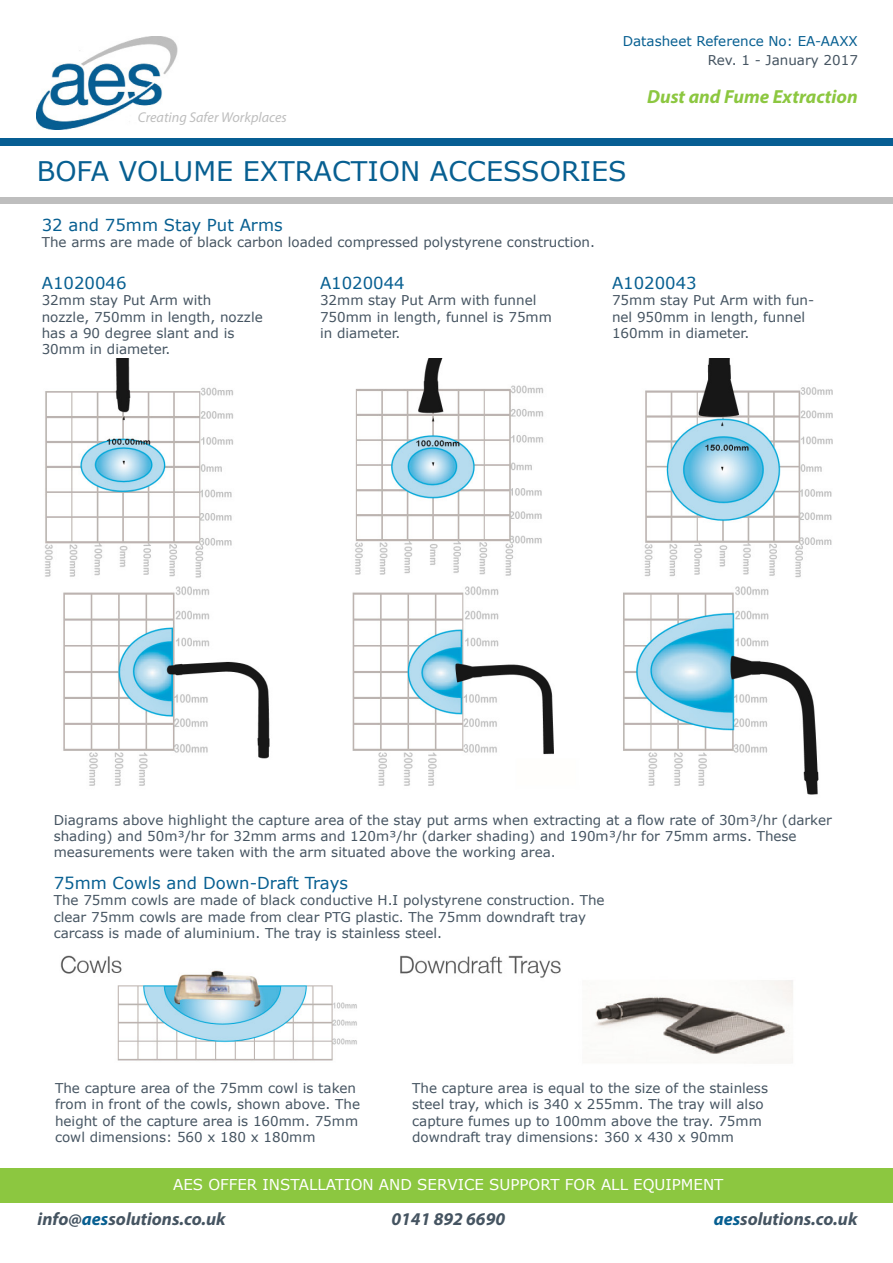
<style>
.page{position:relative;width:893px;height:1263px;background:#fff}
.page>*{position:absolute;margin:0;border:0;box-sizing:border-box;transform-origin:0 0}
.t1{font:27px "Verdana";color:#075f91}
.t2{font:italic 700 19.05px "Myriad Pro";color:#8cc740}
.t3{font:italic 700 18px "Myriad Pro";color:#455461}
.t4{font:16.5px "Verdana";color:#075f91}
.t5{font:15px "Verdana";color:#fff}
.t6{font:italic 14.25px "Myriad Pro";color:#bebebe}
.t7{font:13.5px/16.2px "Verdana";color:#455461}
.t8{font:13.5px "Verdana";color:#075f91}
.s1{color:#075f91}
</style>
<div class="page">
<img style="left:37px;top:36px;width:141px;height:93px">
<div style="left:0;top:138px;width:893px;height:8px;background:#075e93"></div>
<div style="left:0;top:198px;width:893px;height:6px;background:#bebebe"></div>
<div style="left:0;top:1169px;width:893px;height:34px;background:#8cc740"></div>
<img style="left:45px;top:358px;width:788px;height:220px">
<img style="left:63px;top:586px;width:756px;height:209px">
<img style="left:60px;top:955px;width:733px;height:108px">
<p class="t6" style="left:138px;top:108px;width:151px">Creating Safer Workplaces</p>
<p class="t8" style="left:623px;top:32px;width:237px">Datasheet Reference No: EA-AAXX</p>
<p class="t7" style="left:708px;top:52px;width:152px">Rev. 1 - January 2017</p>
<p class="t2" style="left:647px;top:84px;width:212px">Dust and Fume Extraction</p>
<p class="t1" style="left:37px;top:153px;width:591px">BOFA VOLUME EXTRACTION ACCESSORIES</p>
<p class="t4" style="left:42px;top:214px;width:242px">32 and 75mm Stay Put Arms</p>
<p class="t7" style="left:42px;top:234px;width:555px">The arms are made of black carbon loaded compressed polystyrene construction.</p>
<p class="t4" style="left:42px;top:272px;width:86px">A1020046</p>
<p class="t7" style="left:42px;top:292px;width:222px">32mm stay Put Arm with<br>nozzle, 750mm in length, nozzle has a 90 degree slant and is<br>30mm in diameter.</p>
<p class="t4" style="left:320px;top:272px;width:86px">A1020044</p>
<p class="t7" style="left:320px;top:292px;width:233px">32mm stay Put Arm with funnel<br>750mm in length, funnel is 75mm in diameter.</p>
<p class="t4" style="left:612px;top:272px;width:86px">A1020043</p>
<p class="t7" style="left:612px;top:292px;width:204px">75mm stay Put Arm with fun&shy;nel 950mm in length, funnel<br>160mm in diameter.</p>
<p class="t7" style="left:54px;top:812px;width:780px">Diagrams above highlight the capture area of the stay put arms when extracting at a flow rate of 30m³/hr (darker shading) and 50m³/hr for 32mm arms and 120m³/hr (darker shading) and 190m³/hr for 75mm arms. These measurements were taken with the arm situated above the working area.</p>
<p class="t4" style="left:54px;top:872px;width:296px">75mm Cowls and Down-Draft Trays</p>
<p class="t7" style="left:54px;top:892px;width:552px">The 75mm cowls are made of black conductive H.I polystyrene construction. The clear 75mm cowls are made from clear PTG plastic. The 75mm downdraft tray carcass is made of aluminium. The tray is stainless steel.</p>
<p class="t7" style="left:55px;top:1080px;width:307px">The capture area of the 75mm cowl is taken from in front of the cowls, shown above. The height of the capture area is 160mm. 75mm cowl dimensions: 560 x 180 x 180mm</p>
<p class="t7" style="left:412px;top:1080px;width:357px">The capture area is equal to the size of the stainless steel tray, which is 340 x 255mm. The tray will also capture fumes up to 100mm above the tray. 75mm downdraft tray dimensions: 360 x 430 x 90mm</p>
<p class="t5" style="left:173px;top:1174px;width:552px">AES OFFER INSTALLATION AND SERVICE SUPPORT FOR ALL EQUIPMENT</p>
<p class="t3" style="left:38px;top:1208px;width:190px">info@<span class="s1">aes</span>solutions.co.uk</p>
<p class="t3" style="left:391px;top:1208px;width:115px">0141 892 6690</p>
<p class="t3" style="left:714px;top:1208px;width:145px"><span class="s1">aes</span>solutions.co.uk</p>
</div>
